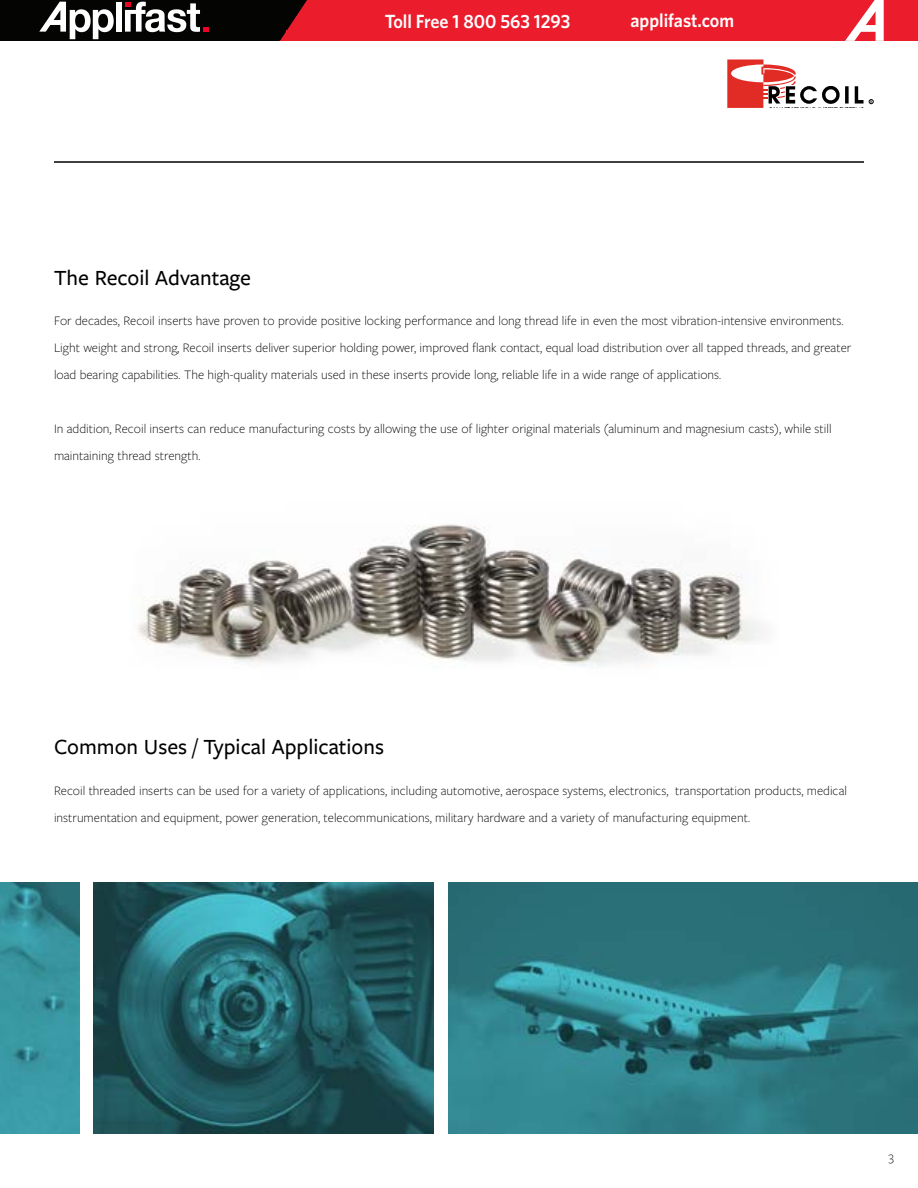
<style>
.page{position:relative;width:918px;height:1188px;background:#fff}
.page>*{position:absolute;margin:0;border:0;box-sizing:border-box;transform-origin:0 0}
.t1{font:500 22.5px "Freight Sans Pro";color:#000}
.t2{font:600 19.05px "Whitney";color:#fff;scale:.95 1}
.t3{font:300 13.5px/27px "Freight Sans Pro";color:#000}
</style>
<div class="page">
<img style="left:138px;top:524px;width:625px;height:144px">
<img style="left:448px;top:883px;width:470px;height:251px">
<img style="left:94px;top:883px;width:339px;height:251px">
<img style="left:0;top:883px;width:79px;height:251px">
<hr style="left:54px;top:161px;width:810px;height:2px;background:#000">
<svg style="left:727px;top:59px;width:146px;height:48px"></svg>
<div style="left:0;top:0;width:918px;height:41px;background:#040503"></div>
<div style="left:116px;top:2px;width:6px;height:30px;background:#fff"></div>
<svg style="left:125px;top:2px;width:83px;height:30px"></svg>
<svg style="left:39px;top:2px;width:75px;height:37px"></svg>
<div style="left:309px;top:0;width:609px;height:41px;background:#eb1c2c"></div>
<img style="left:280px;top:0;width:29px;height:41px">
<svg style="left:293px;top:5px;width:16px;height:25px"></svg>
<div style="left:287px;top:30px;width:28px;height:11px;background:#eb1c2c"></div>
<svg style="left:845px;top:0;width:39px;height:41px"></svg>
<h2 class="t2" style="left:385px;top:9px;width:197px">Toll Free 1 800 563 1293</h2>
<h2 class="t2" style="left:631px;top:9px;width:111px">applifast.com</h2>
<h1 class="t1" style="left:54px;top:263px;width:199px">The Recoil Advantage</h1>
<p class="t3" style="left:54px;top:307px;width:799px">For decades, Recoil inserts have proven to provide positive locking performance and long thread life in even the most vibration-intensive environments.<br>Light weight and strong, Recoil inserts deliver superior holding power, improved flank contact, equal load distribution over all tapped threads, and greater load bearing capabilities. The high-quality materials used in these inserts provide long, reliable life in a wide range of applications.</p>
<p class="t3" style="left:54px;top:415px;width:779px">In addition, Recoil inserts can reduce manufacturing costs by allowing the use of lighter original materials (aluminum and magnesium casts), while still maintaining thread strength.</p>
<h1 class="t1" style="left:54px;top:732px;width:332px">Common Uses / Typical Applications</h1>
<p class="t3" style="left:54px;top:776px;width:794px">Recoil threaded inserts can be used for a variety of applications, including automotive, aerospace systems, electronics, transportation products, medical instrumentation and equipment, power generation, telecommunications, military hardware and a variety of manufacturing equipment.</p>
<p class="t3" style="left:889px;top:1143px;width:7px">3</p>
</div>
